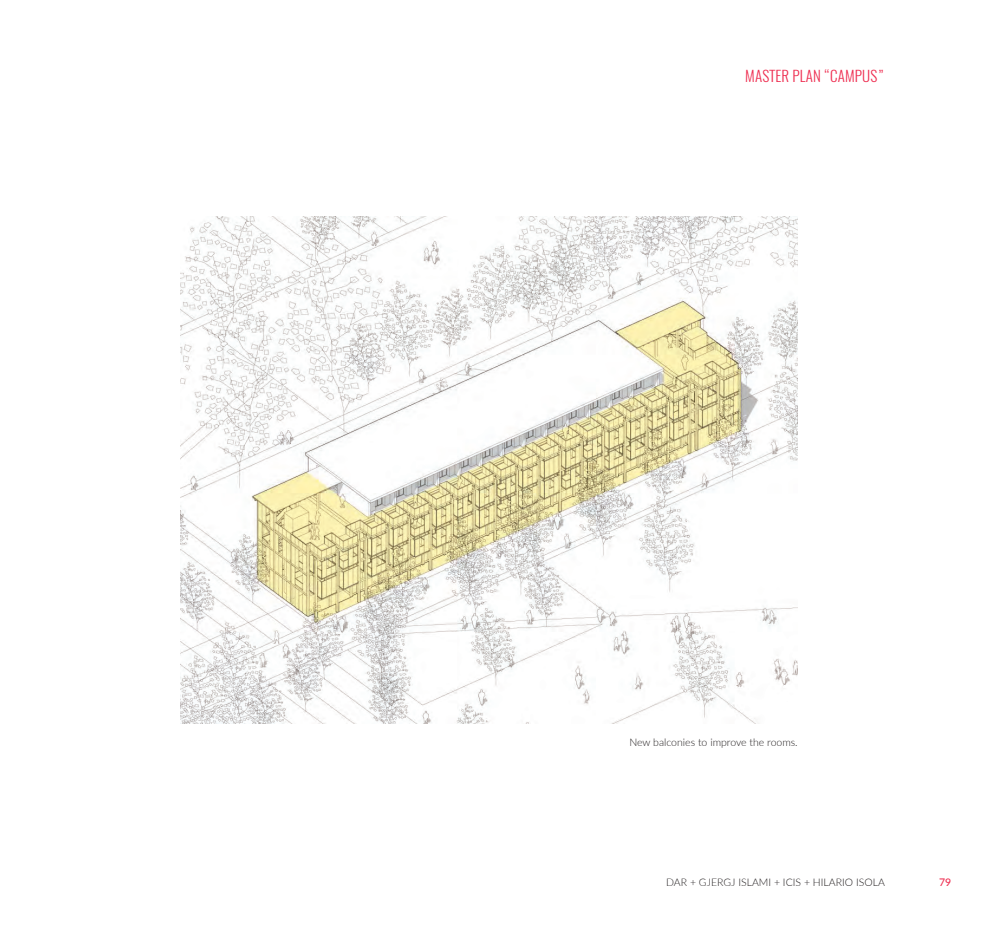
<style>
.page{position:relative;width:991px;height:940px;background:#fff}
.page>*{position:absolute;margin:0;border:0;box-sizing:border-box;transform-origin:0 0}
.t1{font:300 15px "Oswald";letter-spacing:.01em;color:#ee2d50}
.t2{font:300 10.5px "Lato";color:#231f20}
.t3{font:500 10.5px "Lato";color:#ee2d50}
</style>
<div class="page">
<img style="left:181px;top:216px;width:617px;height:508px">
<h1 class="t1" style="left:745px;top:66px;width:141px">MASTER PLAN “CAMPUS”</h1>
<p class="t2" style="left:629px;top:735px;width:170px">New balconies to improve the rooms.</p>
<p class="t2" style="left:666px;top:874px;width:220px">DAR + Gjergj Islami + ICIS + Hi lario Isola</p>
<p class="t3" style="left:939px;top:874px;width:14px">79</p>
</div>
